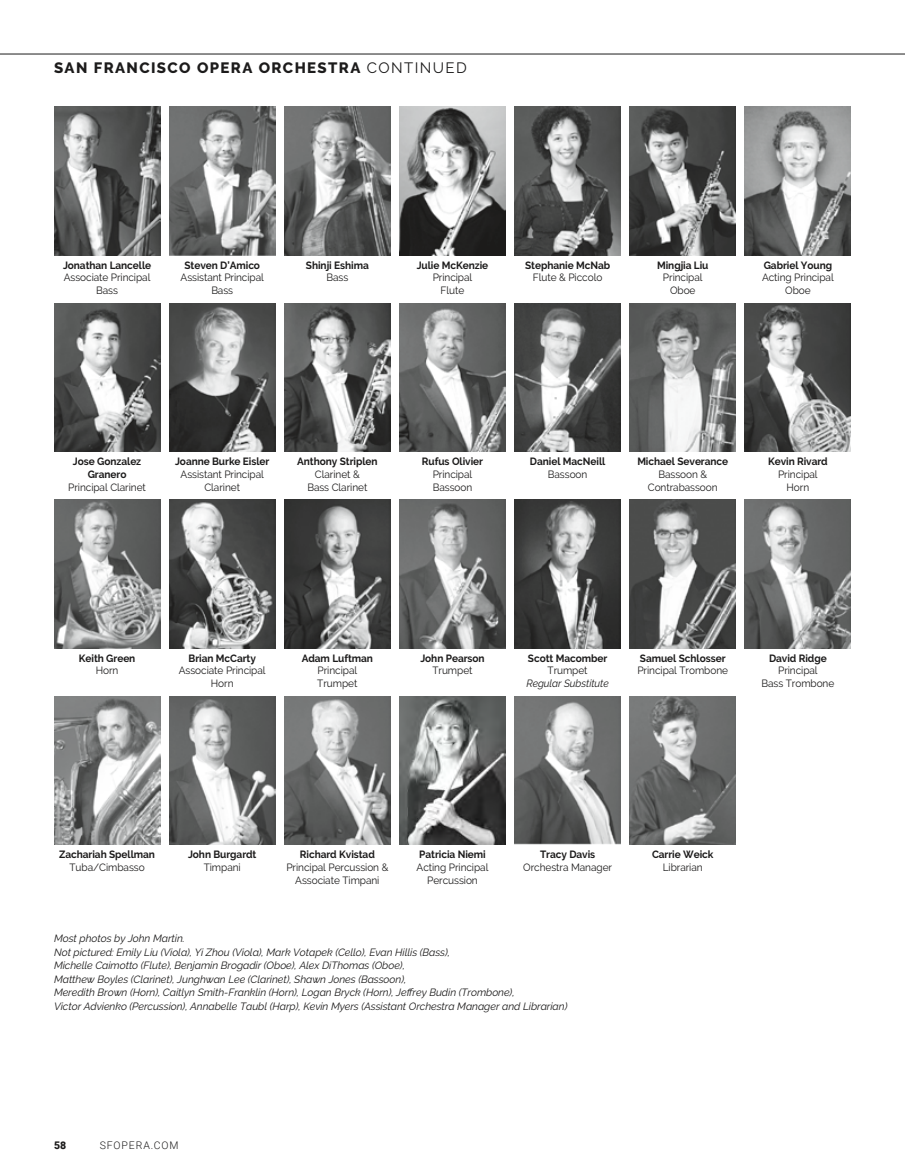
<style>
.page{position:relative;width:905px;height:1175px;background:#fff}
.page>*{position:absolute;margin:0;border:0;box-sizing:border-box;transform-origin:0 0}
.t1{font:800 15px "Raleway";letter-spacing:.09em;color:#1c1b1b}
.t2{font:10.5px/12.8px "Raleway";letter-spacing:-.005em;color:#1c1b1b;text-align:center;scale:.96 1}
.t3{font:italic 10.5px/13.5px "Raleway";letter-spacing:-.005em;color:#1c1b1b}
.t4{font:700 10.5px/12.8px "Raleway";letter-spacing:-.005em;color:#1c1b1b;text-align:center;scale:.96 1}
.t5{font:italic 10.5px "Raleway";letter-spacing:-.005em;color:#1c1b1b;scale:.96 1}
.t6{font:300 10.5px "Roboto";letter-spacing:.085em;color:#1c1b1b}
.t7{font:900 10.5px "Roboto";color:#1c1b1b}
.s1{font-weight:400}
</style>
<div class="page">
<hr style="left:0;top:54px;width:904px;height:1px;background:#1c1b1b">
<img style="left:284px;top:303px;width:106px;height:149px">
<img style="left:745px;top:303px;width:105px;height:149px">
<img style="left:745px;top:499px;width:105px;height:149px">
<img style="left:54px;top:107px;width:106px;height:148px">
<img style="left:169px;top:107px;width:106px;height:148px">
<img style="left:284px;top:107px;width:106px;height:148px">
<img style="left:399px;top:107px;width:106px;height:148px">
<img style="left:514px;top:107px;width:106px;height:148px">
<img style="left:629px;top:107px;width:106px;height:148px">
<img style="left:745px;top:107px;width:105px;height:148px">
<img style="left:54px;top:303px;width:106px;height:149px">
<img style="left:169px;top:303px;width:106px;height:149px">
<img style="left:514px;top:303px;width:106px;height:149px">
<img style="left:629px;top:303px;width:106px;height:149px">
<img style="left:54px;top:499px;width:106px;height:149px">
<img style="left:169px;top:499px;width:106px;height:149px">
<img style="left:284px;top:499px;width:106px;height:149px">
<img style="left:399px;top:499px;width:106px;height:149px">
<img style="left:514px;top:499px;width:106px;height:149px">
<img style="left:629px;top:499px;width:106px;height:149px">
<img style="left:54px;top:696px;width:106px;height:149px">
<img style="left:169px;top:696px;width:106px;height:149px">
<img style="left:284px;top:696px;width:106px;height:149px">
<img style="left:399px;top:696px;width:106px;height:149px">
<img style="left:514px;top:696px;width:106px;height:149px">
<img style="left:629px;top:696px;width:106px;height:149px">
<img style="left:399px;top:303px;width:106px;height:149px">
<h1 class="t1" style="left:54px;top:59px;width:414px">SAN FRANCISCO OPERA ORCHESTRA <span class="s1">CONTINUED</span></h1>
<p class="t4" style="left:63px;top:258px;width:93px">Jonathan Lancelle</p>
<p class="t2" style="left:64px;top:271px;width:92px">Associate Principal<br>Bass</p>
<p class="t4" style="left:184px;top:258px;width:80px">Steven D’Amico</p>
<p class="t2" style="left:180px;top:271px;width:88px">Assistant Principal<br>Bass</p>
<p class="t4" style="left:306px;top:258px;width:67px">Shinji Eshima</p>
<p class="t2" style="left:326px;top:271px;width:24px">Bass</p>
<p class="t4" style="left:417px;top:258px;width:76px">Julie McKenzie</p>
<p class="t2" style="left:432px;top:271px;width:43px">Principal<br>Flute</p>
<p class="t4" style="left:525px;top:258px;width:90px">Stephanie McNab</p>
<p class="t2" style="left:533px;top:271px;width:74px">Flute &amp; Piccolo</p>
<p class="t4" style="left:657px;top:258px;width:55px">Mingjia Liu</p>
<p class="t2" style="left:663px;top:271px;width:43px">Principal<br>Oboe</p>
<p class="t4" style="left:763px;top:258px;width:73px">Gabriel Young</p>
<p class="t2" style="left:762px;top:271px;width:76px">Acting Principal<br>Oboe</p>
<p class="t4" style="left:73px;top:455px;width:73px">Jose Gonzalez<br>Granero</p>
<p class="t2" style="left:68px;top:480px;width:82px">Principal Clarinet</p>
<p class="t4" style="left:175px;top:455px;width:100px">Joanne Burke Eisler</p>
<p class="t2" style="left:180px;top:468px;width:88px">Assistant Principal<br>Clarinet</p>
<p class="t4" style="left:297px;top:455px;width:85px">Anthony Striplen</p>
<p class="t2" style="left:307px;top:468px;width:64px">Clarinet &amp;<br>Bass Clarinet</p>
<p class="t4" style="left:422px;top:455px;width:65px">Rufus Olivier</p>
<p class="t2" style="left:432px;top:468px;width:43px;text-align:left">Principal<br>Bassoon</p>
<p class="t4" style="left:530px;top:455px;width:80px">Daniel MacNeill</p>
<p class="t2" style="left:548px;top:468px;width:43px">Bassoon</p>
<p class="t4" style="left:637px;top:455px;width:96px">Michael Severance</p>
<p class="t2" style="left:647px;top:468px;width:74px">Bassoon &amp;<br>Contrabassoon</p>
<p class="t4" style="left:768px;top:455px;width:64px">Kevin Rivard</p>
<p class="t2" style="left:778px;top:467px;width:43px">Principal<br>Horn</p>
<p class="t4" style="left:79px;top:651px;width:60px">Keith Green</p>
<p class="t2" style="left:96px;top:664px;width:25px">Horn</p>
<p class="t4" style="left:188px;top:651px;width:72px">Brian McCarty</p>
<p class="t2" style="left:179px;top:664px;width:92px">Associate Principal<br>Horn</p>
<p class="t4" style="left:302px;top:651px;width:76px">Adam Luftman</p>
<p class="t2" style="left:317px;top:664px;width:43px;text-align:left">Principal<br>Trumpet</p>
<p class="t4" style="left:420px;top:651px;width:68px">John Pearson</p>
<p class="t2" style="left:432px;top:664px;width:43px">Trumpet</p>
<p class="t4" style="left:528px;top:651px;width:84px">Scott Macomber</p>
<p class="t2" style="left:547px;top:664px;width:43px">Trumpet</p>
<p class="t5" style="left:526px;top:677px;width:87px">Regular Substitute</p>
<p class="t4" style="left:640px;top:651px;width:91px">Samuel Schlosser</p>
<p class="t2" style="left:637px;top:664px;width:96px">Principal Trombone</p>
<p class="t4" style="left:769px;top:651px;width:62px">David Ridge</p>
<p class="t2" style="left:761px;top:664px;width:77px">Principal<br>Bass Trombone</p>
<p class="t4" style="left:59px;top:848px;width:101px">Zachariah Spellman</p>
<p class="t2" style="left:70px;top:860px;width:80px">Tuba/Cimbasso</p>
<p class="t4" style="left:188px;top:848px;width:73px">John Burgardt</p>
<p class="t2" style="left:204px;top:860px;width:40px">Timpani</p>
<p class="t4" style="left:300px;top:848px;width:80px">Richard Kvistad</p>
<p class="t2" style="left:286px;top:860px;width:108px">Principal Percussion &amp;<br>Associate Timpani</p>
<p class="t4" style="left:419px;top:848px;width:71px">Patricia Niemi</p>
<p class="t2" style="left:416px;top:860px;width:76px">Acting Principal<br>Percussion</p>
<p class="t4" style="left:540px;top:848px;width:59px">Tracy Davis</p>
<p class="t2" style="left:523px;top:860px;width:94px">Orchestra Manager</p>
<p class="t4" style="left:652px;top:848px;width:66px">Carrie Weick</p>
<p class="t2" style="left:662px;top:860px;width:43px">Librarian</p>
<p class="t3" style="left:54px;top:931px;width:515px">Most photos by John Martin.<br>Not pictured: Emily Liu (Viola), Yi Zhou (Viola), Mark Votapek (Cello), Evan Hillis (Bass),<br>Michelle Caimotto (Flute), Benjamin Brogadir (Oboe), Alex DiThomas (Oboe),<br>Matthew Boyles (Clarinet), Junghwan Lee (Clarinet), Shawn Jones (Bassoon),<br>Meredith Brown (Horn), Caitlyn Smith-Franklin (Horn), Logan Bryck (Horn), Jeffrey Budin (Trombone),<br>Victor Advienko (Percussion), Annabelle Taubl (Harp), Kevin Myers (Assistant Orchestra Manager and Librarian)</p>
<p class="t7" style="left:54px;top:1138px;width:14px">58</p>
<p class="t6" style="left:100px;top:1138px;width:80px">SFOPERA.COM</p>
</div>
